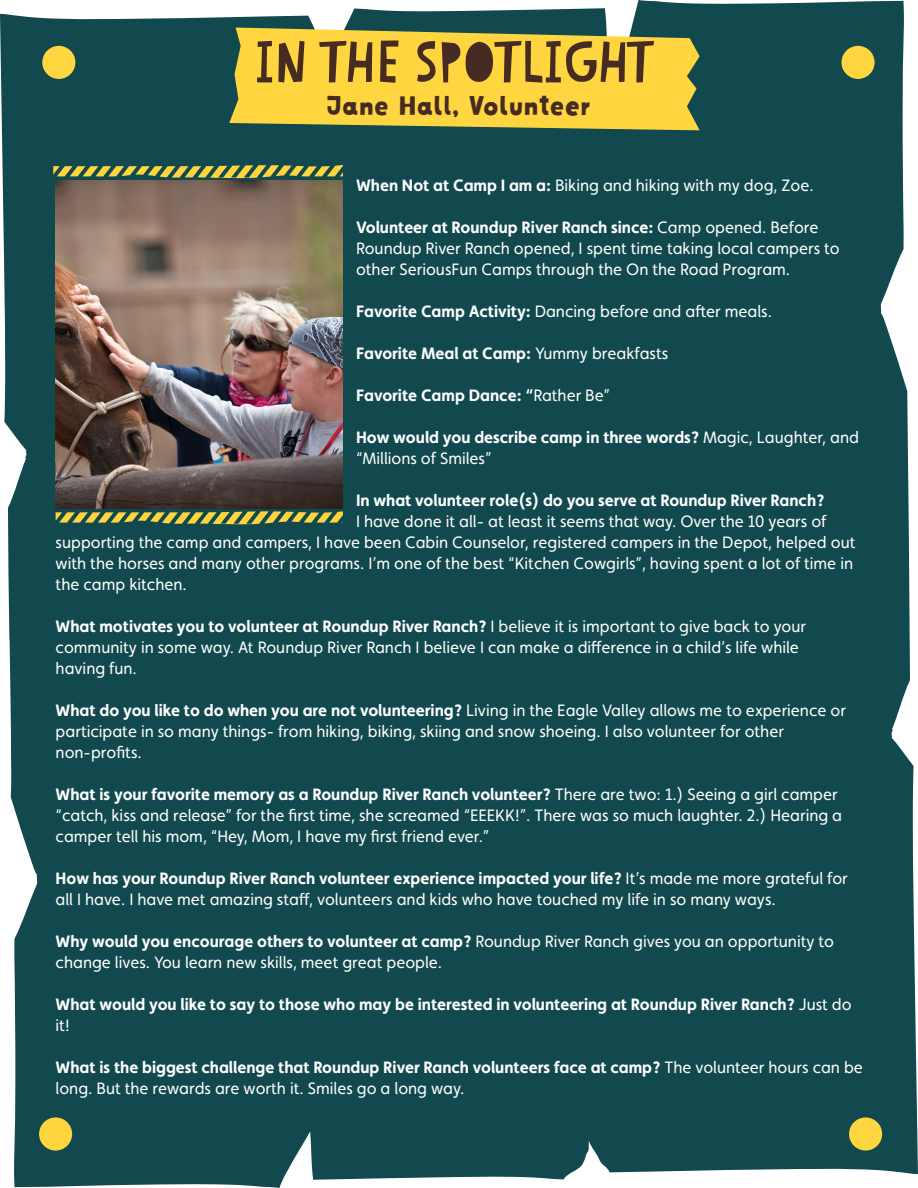
<style>
.page{position:relative;width:918px;height:1188px;background:#12494f}
.page>*{position:absolute;margin:0;border:0;box-sizing:border-box;transform-origin:0 0}
.t1{font:27px "Mrs Lollipop";color:#452b21}
.t2{font:16.5px/21px "Faricy New";color:#fff}
.t3{font:700 16.5px/21px "Faricy New";color:#fff}
.s1{font-weight:700}
.s2{font-weight:400}
</style>
<div class="page">
<div style="left:42px;top:46px;width:33px;height:33px;background:#ffd640;border-radius:50%"></div>
<div style="left:842px;top:46px;width:33px;height:33px;background:#ffd640;border-radius:50%"></div>
<div style="left:39px;top:1117px;width:33px;height:34px;background:#ffd640;border-radius:50%"></div>
<div style="left:849px;top:1117px;width:33px;height:34px;background:#ffd640;border-radius:50%"></div>
<svg style="left:229px;top:28px;width:471px;height:102px;background:#dcc143"></svg>
<svg style="left:257px;top:41px;width:15px;height:41px"></svg>
<svg style="left:278px;top:41px;width:26px;height:42px"></svg>
<svg style="left:319px;top:41px;width:53px;height:42px;background:#b28f33"></svg>
<svg style="left:380px;top:40px;width:18px;height:43px"></svg>
<svg style="left:417px;top:41px;width:19px;height:41px"></svg>
<svg style="left:442px;top:41px;width:212px;height:42px;background:#af8c32"></svg>
<img style="left:56px;top:180px;width:287px;height:328px">
<svg style="left:53px;top:162px;width:290px;height:16px;background:#728147"></svg>
<svg style="left:56px;top:508px;width:287px;height:17px;background:#6f7c45"></svg>
<p class="t1" style="left:327px;top:88px;width:266px">Jane Hall, Volunteer</p>
<p class="t2" style="left:356px;top:174px;width:459px"><span class="s1">When Not at Camp I am a:</span> Biking and hiking with my dog, Zoe.</p>
<p class="t2" style="left:356px;top:216px;width:485px"><span class="s1">Volunteer at Roundup River Ranch since:</span> Camp opened. Before<br>Roundup River Ranch opened, I spent time taking local campers to other SeriousFun Camps through the On the Road Program.</p>
<p class="t2" style="left:356px;top:300px;width:418px"><span class="s1">Favorite Camp Activity:</span> Dancing before and after meals.</p>
<p class="t3" style="left:356px;top:342px;width:314px">Favorite Meal at Camp: <span class="s2">Yummy breakfasts</span></p>
<p class="t3" style="left:356px;top:384px;width:255px">Favorite Camp Dance: “<span class="s2">Rather Be”</span></p>
<p class="t3" style="left:356px;top:426px;width:504px">How would you describe camp in three words? <span class="s2">Magic, Laughter, and “Millions of Smiles”</span></p>
<p class="t3" style="left:356px;top:489px;width:470px">In what volunteer role(s) do you serve at Roundup River Ranch?</p>
<p class="t2" style="left:356px;top:510px;width:472px">I have done it all- at least it seems that way. Over the 10 years of</p>
<p class="t2" style="left:56px;top:531px;width:801px">supporting the camp and campers, I have been Cabin Counselor, registered campers in the Depot, helped out</p>
<p class="t2" style="left:56px;top:552px;width:799px">with the horses and many other programs. I’m one of the best “Kitchen Cowgirls”, having spent a lot of time in</p>
<p class="t2" style="left:56px;top:573px;width:133px">the camp kitchen.</p>
<p class="t2" style="left:56px;top:615px;width:752px"><span class="s1">What motivates you to volunteer at Roundup River Ranch?</span> I believe it is important to give back to your community in some way. At Roundup River Ranch I believe I can make a difference in a child’s life while having fun.</p>
<p class="t2" style="left:56px;top:699px;width:792px"><span class="s1">What do you like to do when you are not volunteering?</span> Living in the Eagle Valley allows me to experience or participate in so many things- from hiking, biking, skiing and snow shoeing. I also volunteer for other non-profits.</p>
<p class="t2" style="left:56px;top:783px;width:788px"><span class="s1">What is your favorite memory as a Roundup River Ranch volunteer?</span> There are two: 1.) Seeing a girl camper “catch, kiss and release” for the first time, she screamed “EEEKK!”. There was so much laughter. 2.) Hearing a camper tell his mom, “Hey, Mom, I have my first friend ever.”</p>
<p class="t2" style="left:56px;top:867px;width:794px"><span class="s1">How has your Roundup River Ranch volunteer experience impacted your life?</span> It’s made me more grateful for all I have. I have met amazing staff, volunteers and kids who have touched my life in so many ways.</p>
<p class="t2" style="left:56px;top:930px;width:780px"><span class="s1">Why would you encourage others to volunteer at camp?</span> Roundup River Ranch gives you an opportunity to change lives. You learn new skills, meet great people.</p>
<p class="t3" style="left:56px;top:993px;width:798px">What would you like to say to those who may be interested in volunteering at Roundup River Ranch? <span class="s2">Just do it!</span></p>
<p class="t2" style="left:56px;top:1056px;width:809px"><span class="s1">What is the biggest challenge that Roundup River Ranch volunteers face at camp?</span> The volunteer hours can be long. But the rewards are worth it. Smiles go a long way.</p>
</div>
